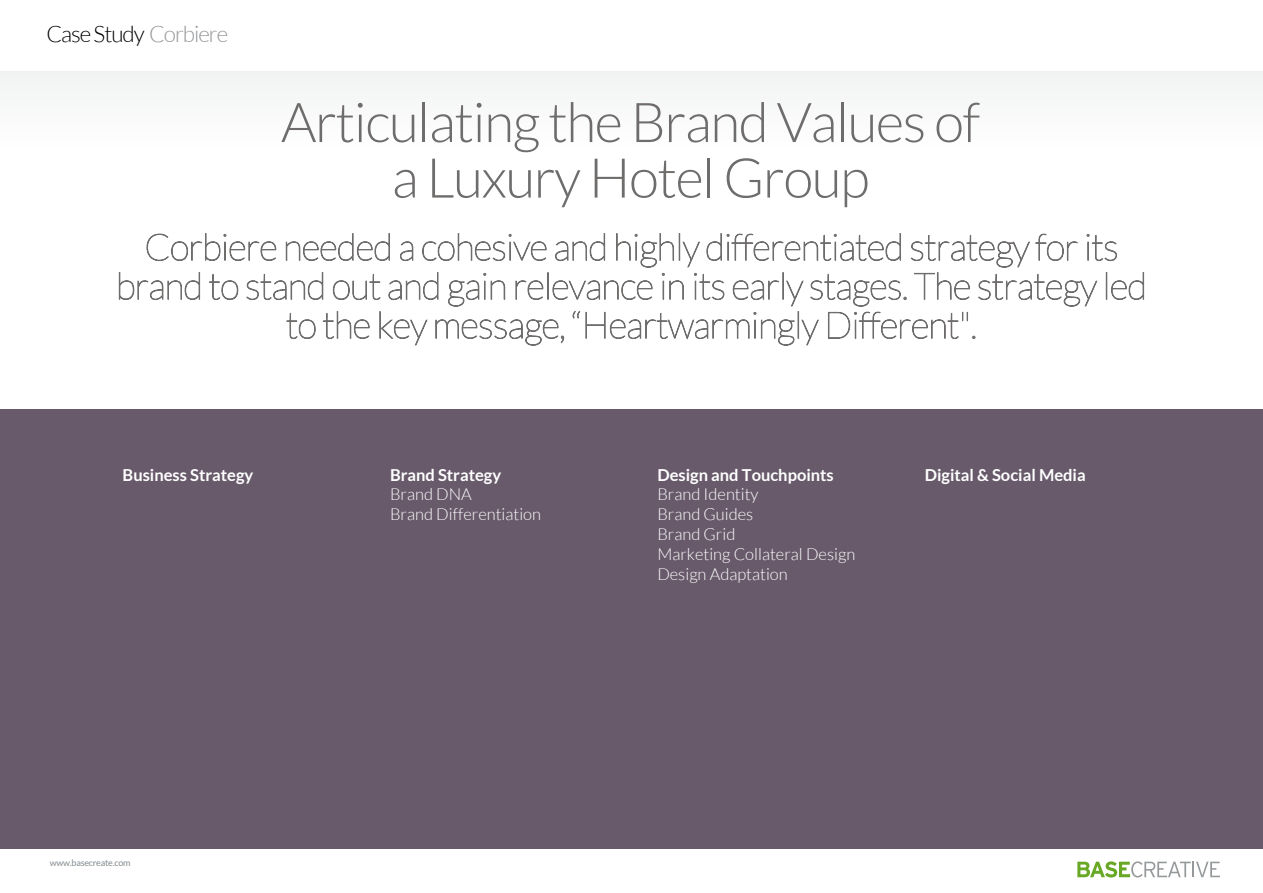
<style>
.page{position:relative;width:1263px;height:893px;background:#fff}
.page>*{position:absolute;margin:0;border:0;box-sizing:border-box;transform-origin:0 0}
.t1{font:300 54.9px/55.5px "Lato";letter-spacing:-.025em;color:#6f6d6c;text-align:center}
.t2{font:300 22.5px "Lato";letter-spacing:-.045em;color:#000}
.t3{font:300 16.5px/19.8px "Lato";color:#fff}
.t4{font:700 16.5px "Lato";color:#fff}
.t5{font:9px "Lato";letter-spacing:-.025em;color:#848b8f}
.s1{color:#939598}
</style>
<div class="page">
<div style="left:0;top:71px;width:1263px;height:77px;background:#f8f8f8"></div>
<svg style="left:1077px;top:861px;width:143px;height:16px"></svg>
<div style="left:0;top:409px;width:1263px;height:440px;background:#685a6b"></div>
<svg style="left:119px;top:233px;width:1025px;height:113px"></svg>
<h2 class="t2" style="left:47px;top:22px;width:183px">Case Study <span class="s1">Corbiere</span></h2>
<h1 class="t1" style="left:281px;top:95px;width:701px">Articulating the Brand Values of a Luxury Hotel Group</h1>
<p class="t4" style="left:123px;top:465px;width:132px">Business Strategy</p>
<p class="t4" style="left:390px;top:465px;width:113px">Brand Strategy</p>
<p class="t3" style="left:390px;top:485px;width:153px">Brand DNA<br>Brand Differentiation</p>
<p class="t5" style="left:50px;top:858px;width:82px">www.basecreate.com</p>
<p class="t4" style="left:657px;top:465px;width:178px">Design and Touchpoints</p>
<p class="t3" style="left:657px;top:485px;width:199px">Brand Identity<br>Brand Guides<br>Brand Grid<br>Marketing Collateral Design<br>Design Adaptation</p>
<p class="t4" style="left:925px;top:465px;width:162px">Digital &amp; Social Media</p>
</div>
